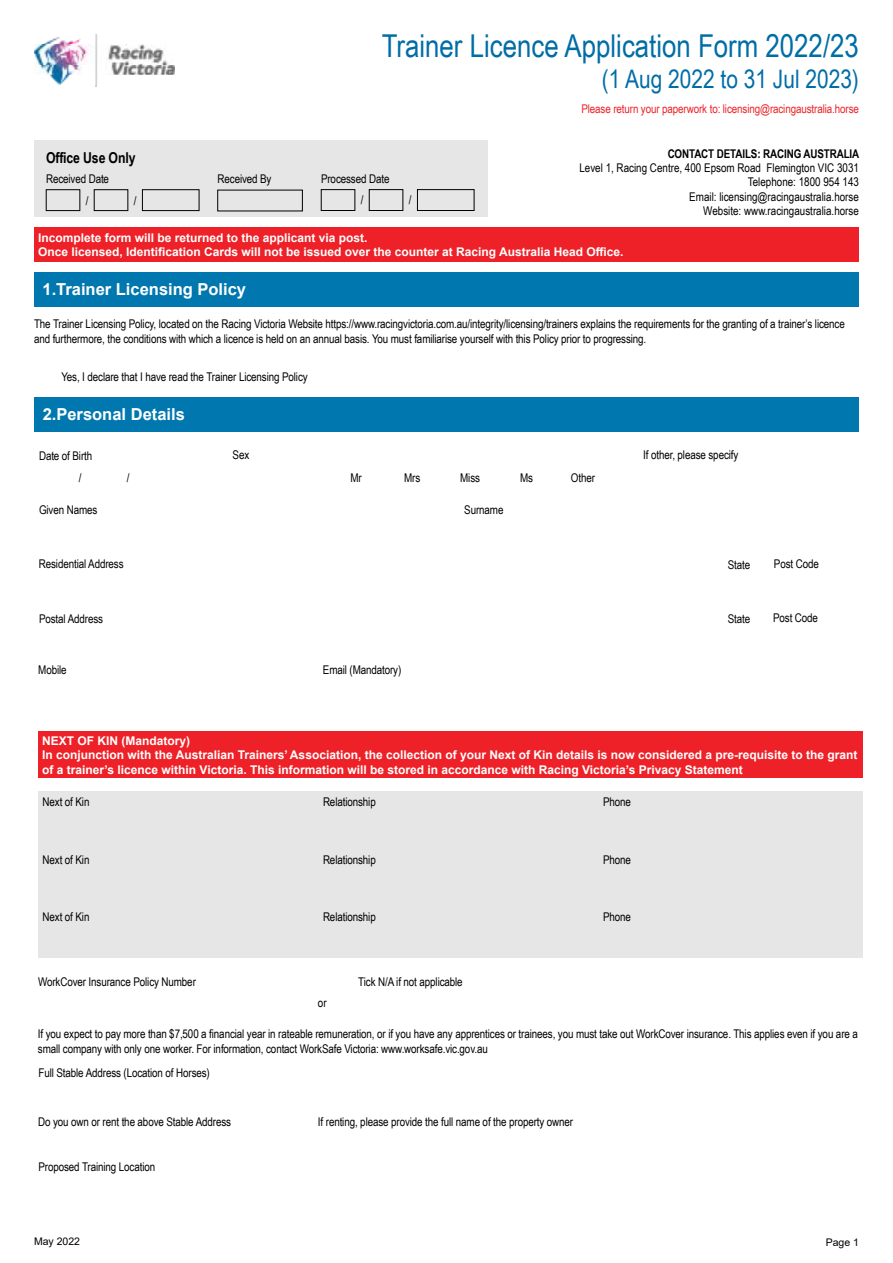
<style>
.page{position:relative;width:893px;height:1263px;background:#fff}
.page>*{position:absolute;margin:0;border:0;box-sizing:border-box;transform-origin:0 0}
.t1{font:31.5px "Arial Narrow";color:#006da6}
.t2{font:25.5px "Arial Narrow";color:#006da6}
.t3{font:700 16.5px "Arial";color:#fff}
.t4{font:700 15px "Arial Narrow";letter-spacing:-.01em;color:#000}
.t5{font:12px/14.4px "Arial Narrow";letter-spacing:-.01em;color:#000}
.t6{font:700 12px/14.4px "Arial";color:#fff}
.t7{font:12px "Arial Narrow";letter-spacing:-.01em;color:#ed2127}
.t8{font:700 12px "Arial Narrow";letter-spacing:-.01em;color:#000}
.t9{font:10.5px "Arial";color:#000}
</style>
<div class="page">
<img style="left:34px;top:34px;width:140px;height:53px">
<div style="left:34px;top:397px;width:825px;height:34px;background:#0077ae"></div>
<div style="left:38px;top:791px;width:824px;height:167px;background:#e5e6e5"></div>
<div style="left:34px;top:228px;width:824px;height:34px;background:#ed2127"></div>
<div style="left:34px;top:272px;width:825px;height:34px;background:#0077ae"></div>
<div style="left:38px;top:732px;width:825px;height:46px;background:#ed2127"></div>
<div style="left:34px;top:141px;width:454px;height:76px;background:#e5e6e5"></div>
<div style="left:46px;top:189px;width:34px;height:22px;border:1px solid #000"></div>
<div style="left:94px;top:189px;width:34px;height:22px;border:1px solid #000"></div>
<div style="left:142px;top:189px;width:57px;height:22px;border:1px solid #000"></div>
<div style="left:321px;top:189px;width:34px;height:22px;border:1px solid #000"></div>
<div style="left:369px;top:189px;width:34px;height:22px;border:1px solid #000"></div>
<div style="left:417px;top:189px;width:57px;height:22px;border:1px solid #000"></div>
<p class="t4" style="left:46px;top:146px;width:91px">Office Use Only</p>
<p class="t5" style="left:86px;top:168px;width:25px;line-height:21.5px;text-indent:-40px">Received Date /</p>
<p class="t5" style="left:134px;top:193px;width:4px">/</p>
<p class="t5" style="left:218px;top:171px;width:56px">Received By</p>
<h1 class="t1" style="left:382px;top:23px;width:479px">Trainer Licence Application Form 2022/23</h1>
<h2 class="t2" style="left:602px;top:61px;width:258px">(1 Aug 2022 to 31 Jul 2023)</h2>
<p class="t7" style="left:581px;top:100px;width:279px">Please return your paperwork to: licensing@racingaustralia.horse</p>
<p class="t5" style="left:361px;top:168px;width:30px;line-height:21.5px;text-indent:-40px">Processed Date /</p>
<p class="t5" style="left:409px;top:193px;width:4px">/</p>
<p class="t8" style="left:668px;top:144px;width:193px">CONTACT DETAILS: RACING AUSTRALIA</p>
<p class="t5" style="left:579px;top:160px;width:281px;text-align:right">Level 1, Racing Centre, 400 Epsom Road Flemington VIC 3031<br>Telephone: 1800 954 143<br>Email: licensing@racingaustralia.horse<br>Website: www.racingaustralia.horse</p>
<p class="t6" style="left:38px;top:231px;width:587px">Incomplete form will be returned to the applicant via post.<br>Once licensed, Identification Cards will not be issued over the counter at Racing Australia Head Office.</p>
<h3 class="t3" style="left:43px;top:278px;width:205px">1.Trainer Licensing Policy</h3>
<p class="t5" style="left:34px;top:315px;width:812px;line-height:15px">The Trainer Licensing Policy, located on the Racing Victoria Website https://www.racingvictoria.com.au/integrity/licensing/trainers explains the requirements for the granting of a trainer’s licence and furthermore, the conditions with which a licence is held on an annual basis. You must familiarise yourself with this Policy prior to progressing.</p>
<p class="t5" style="left:61px;top:369px;width:248px">Yes, I declare that I have read the Trainer Licensing Policy</p>
<h3 class="t3" style="left:43px;top:403px;width:144px">2.Personal Details</h3>
<p class="t5" style="left:39px;top:448px;width:55px">Date of Birth</p>
<p class="t5" style="left:233px;top:447px;width:18px">Sex</p>
<p class="t5" style="left:643px;top:447px;width:97px">If other, please specify</p>
<p class="t5" style="left:79px;top:470px;width:4px">/</p>
<p class="t5" style="left:127px;top:470px;width:4px">/</p>
<p class="t5" style="left:39px;top:502px;width:60px">Given Names</p>
<p class="t5" style="left:350px;top:470px;width:13px">Mr</p>
<p class="t5" style="left:404px;top:470px;width:18px">Mrs</p>
<p class="t5" style="left:460px;top:470px;width:21px">Miss</p>
<p class="t5" style="left:520px;top:470px;width:14px">Ms</p>
<p class="t5" style="left:571px;top:470px;width:26px">Other</p>
<p class="t5" style="left:464px;top:502px;width:41px">Surname</p>
<p class="t5" style="left:39px;top:557px;width:86px">Residential Address</p>
<p class="t5" style="left:39px;top:611px;width:66px">Postal Address</p>
<p class="t5" style="left:38px;top:662px;width:30px">Mobile</p>
<p class="t5" style="left:323px;top:662px;width:80px">Email (Mandatory)</p>
<p class="t5" style="left:728px;top:557px;width:24px">State</p>
<p class="t5" style="left:774px;top:556px;width:46px">Post Code</p>
<p class="t5" style="left:728px;top:611px;width:24px">State</p>
<p class="t5" style="left:773px;top:610px;width:46px">Post Code</p>
<p class="t6" style="left:42px;top:733px;width:817px">NEXT OF KIN (Mandatory)<br>In conjunction with the Australian Trainers’ Association, the collection of your Next of Kin details is now considered a pre-requisite to the grant of a trainer’s licence within Victoria. This information will be stored in accordance with Racing Victoria’s Privacy Statement</p>
<p class="t5" style="left:43px;top:794px;width:48px">Next of Kin</p>
<p class="t5" style="left:323px;top:794px;width:54px">Relationship</p>
<p class="t5" style="left:603px;top:794px;width:29px">Phone</p>
<p class="t5" style="left:43px;top:852px;width:48px">Next of Kin</p>
<p class="t5" style="left:323px;top:852px;width:54px">Relationship</p>
<p class="t5" style="left:603px;top:852px;width:29px">Phone</p>
<p class="t5" style="left:43px;top:909px;width:48px">Next of Kin</p>
<p class="t5" style="left:323px;top:909px;width:54px">Relationship</p>
<p class="t5" style="left:603px;top:909px;width:29px">Phone</p>
<p class="t5" style="left:38px;top:974px;width:159px">WorkCover Insurance Policy Number</p>
<p class="t5" style="left:358px;top:974px;width:106px">Tick N/A if not applicable</p>
<p class="t5" style="left:318px;top:995px;width:10px">or</p>
<p class="t5" style="left:38px;top:1025px;width:821px;line-height:15px">If you expect to pay more than $7,500 a financial year in rateable remuneration, or if you have any apprentices or trainees, you must take out WorkCover insurance. This applies even if you are a small company with only one worker. For information, contact WorkSafe Victoria: www.worksafe.vic.gov.au</p>
<p class="t5" style="left:38px;top:1065px;width:173px">Full Stable Address (Location of Horses)</p>
<p class="t5" style="left:38px;top:1114px;width:194px">Do you own or rent the above Stable Address</p>
<p class="t5" style="left:318px;top:1114px;width:257px">If renting, please provide the full name of the property owner</p>
<p class="t5" style="left:38px;top:1159px;width:118px">Proposed Training Location</p>
<p class="t9" style="left:34px;top:1234px;width:48px">May 2022</p>
<p class="t9" style="left:826px;top:1235px;width:35px">Page 1</p>
</div>
